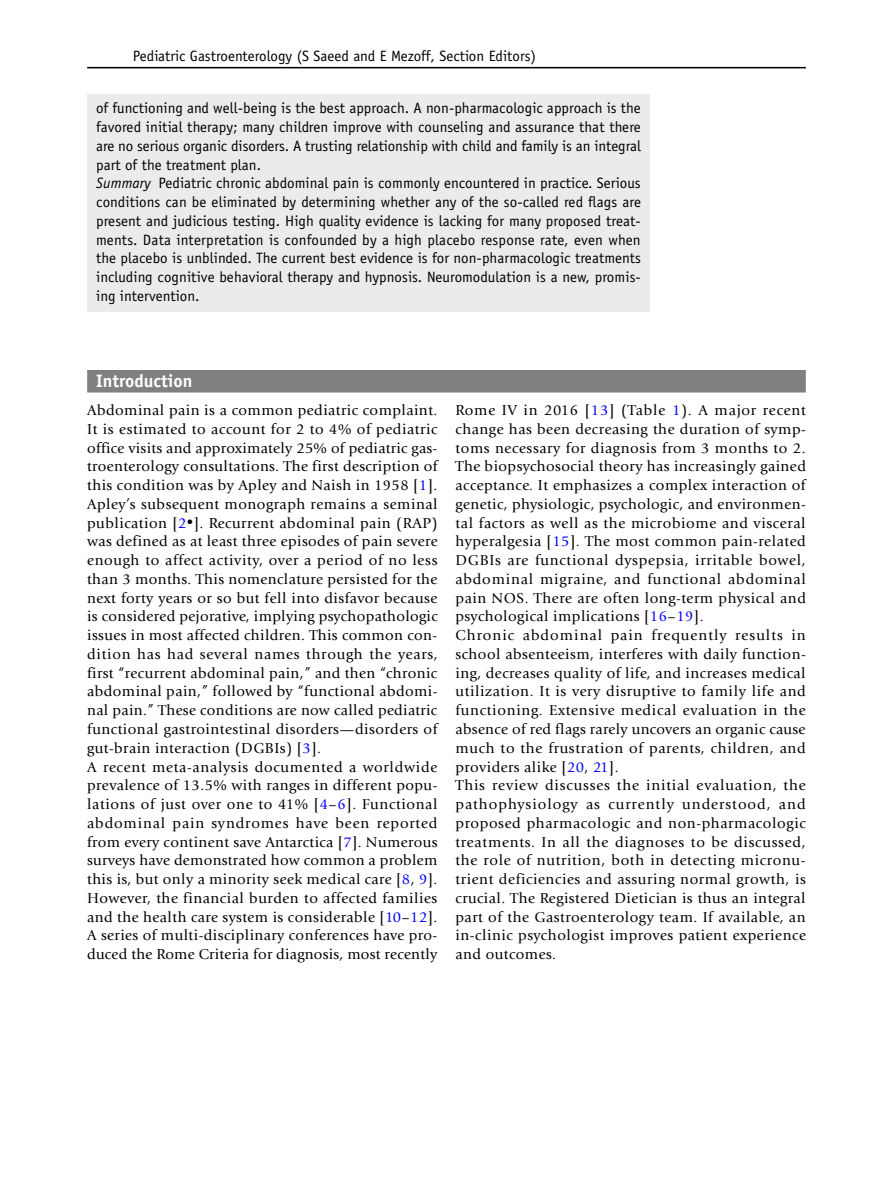
<style>
.page{position:relative;width:893px;height:1187px;background:#fff}
.page>*{position:absolute;margin:0;border:0;box-sizing:border-box;transform-origin:0 0}
.t1{font:700 18px "Officina Sans";color:#fff}
.t2{font:15px/18.8px "Giovanni";letter-spacing:.03em;color:#000}
.t3{font:15px/18.8px "Officina Sans";letter-spacing:.005em;color:#000}
.t4{font:15px "Officina Sans Book 2";color:#000}
.s1{font-style:italic}
.s2{color:#00f}
.s3{font-size:12.75px}
</style>
<div class="page">
<hr style="left:87px;top:67px;width:719px;height:1px;background:#000">
<div style="left:87px;top:94px;width:563px;height:86px;background:#ebebeb"></div>
<div style="left:87px;top:169px;width:563px;height:142px;background:#ebebeb"></div>
<div style="left:87px;top:370px;width:719px;height:22px;background:#808080"></div>
<p class="t4" style="left:133px;top:47px;width:405px">Pediatric Gastroenterology (S Saeed and E Mezoff, Section Editors)</p>
<p class="t3" style="left:96px;top:99px;width:546px">of functioning and well-being is the best approach. A non-pharmacologic approach is the favored initial therapy; many children improve with counseling and assurance that there are no serious organic disorders. A trusting relationship with child and family is an integral part of the treatment plan.<br><span class="s1">Summary</span> Pediatric chronic abdominal pain is commonly encountered in practice. Serious conditions can be eliminated by determining whether any of the so-called red flags are present and judicious testing. High quality evidence is lacking for many proposed treat&shy;ments. Data interpretation is confounded by a high placebo response rate, even when the placebo is unblinded. The current best evidence is for non-pharmacologic treatments including cognitive behavioral therapy and hypnosis. Neuromodulation is a new, promis&shy;ing intervention.</p>
<p class="t1" style="left:96px;top:370px;width:98px">Introduction</p>
<p class="t2" style="left:87px;top:401px;width:352px">Abdominal pain is a common pediatric complaint.<br>It is estimated to account for 2 to 4% of pediatric office visits and approximately 25% of pediatric gas&shy;troenterology consultations. The first description of this condition was by Apley and Naish in 1958 [<span class="s2">1</span>].<br>Apley’s subsequent monograph remains a seminal publication [<span class="s2">2</span><span class="s3">•</span>]. Recurrent abdominal pain (RAP) was defined as at least three episodes of pain severe enough to affect activity, over a period of no less than 3 months. This nomenclature persisted for the next forty years or so but fell into disfavor because is considered pejorative, implying psychopathologic issues in most affected children. This common con&shy;dition has had several names through the years, first “recurrent abdominal pain,” and then “chronic abdominal pain,” followed by “functional abdomi&shy;nal pain.” These conditions are now called pediatric functional gastrointestinal disorders—disorders of gut-brain interaction (DGBIs) [<span class="s2">3</span>].<br>A recent meta-analysis documented a worldwide prevalence of 13.5% with ranges in different popu&shy;lations of just over one to 41% [<span class="s2">4</span>–<span class="s2">6</span>]. Functional abdominal pain syndromes have been reported from every continent save Antarctica [<span class="s2">7</span>]. Numerous surveys have demonstrated how common a problem this is, but only a minority seek medical care [<span class="s2">8</span>, <span class="s2">9</span>].<br>However, the financial burden to affected families and the health care system is considerable [<span class="s2">10</span>–<span class="s2">12</span>].<br>A series of multi-disciplinary conferences have pro&shy;duced the Rome Criteria for diagnosis, most recently</p>
<p class="t2" style="left:455px;top:401px;width:352px">Rome IV in 2016 [<span class="s2">13</span>] (Table <span class="s2">1</span>). A major recent change has been decreasing the duration of symp&shy;toms necessary for diagnosis from 3 months to 2.<br>The biopsychosocial theory has increasingly gained acceptance. It emphasizes a complex interaction of genetic, physiologic, psychologic, and environmen&shy;tal factors as well as the microbiome and visceral hyperalgesia [<span class="s2">15</span>]. The most common pain-related DGBIs are functional dyspepsia, irritable bowel, abdominal migraine, and functional abdominal pain NOS. There are often long-term physical and psychological implications [<span class="s2">16</span>–<span class="s2">19</span>].<br>Chronic abdominal pain frequently results in school absenteeism, interferes with daily function&shy;ing, decreases quality of life, and increases medical utilization. It is very disruptive to family life and functioning. Extensive medical evaluation in the absence of red flags rarely uncovers an organic cause much to the frustration of parents, children, and providers alike [<span class="s2">20</span>, <span class="s2">21</span>].<br>This review discusses the initial evaluation, the pathophysiology as currently understood, and proposed pharmacologic and non-pharmacologic treatments. In all the diagnoses to be discussed, the role of nutrition, both in detecting micronu&shy;trient deficiencies and assuring normal growth, is crucial. The Registered Dietician is thus an integral part of the Gastroenterology team. If available, an in-clinic psychologist improves patient experience and outcomes.</p>
</div>
